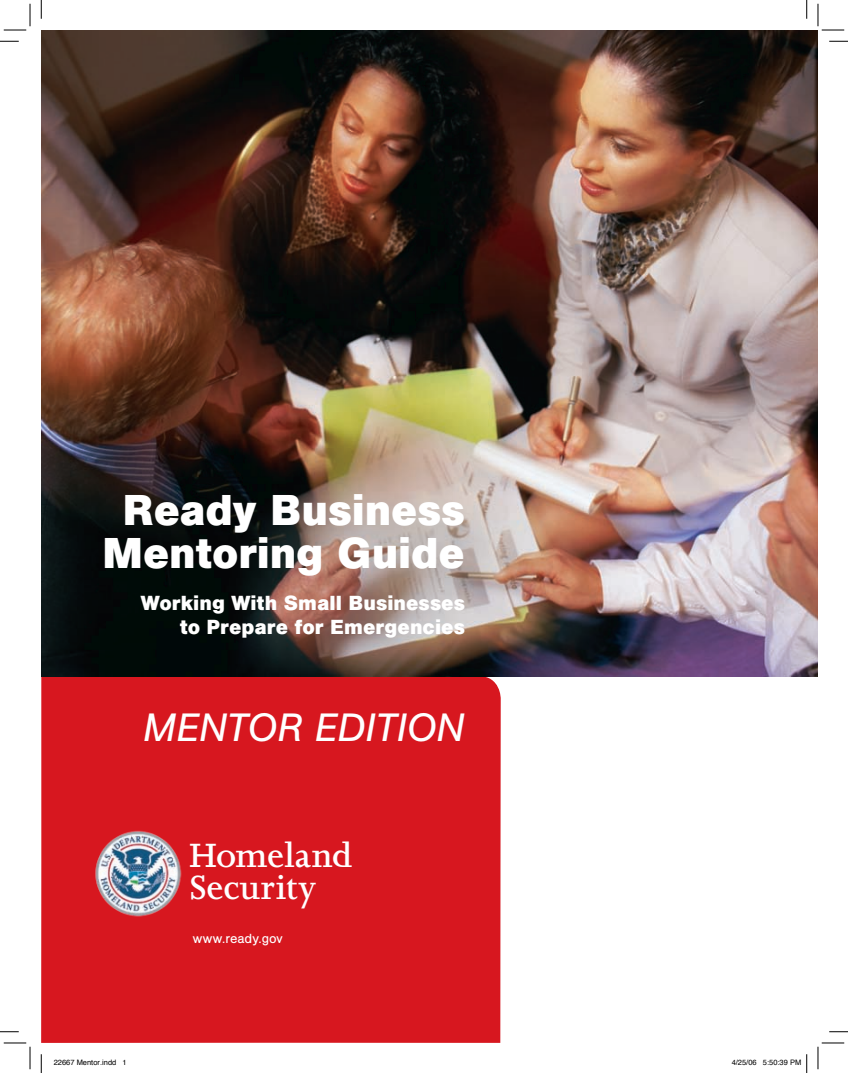
<style>
.page{position:relative;width:848px;height:1073px;background:#fff}
.page>*{position:absolute;margin:0;border:0;box-sizing:border-box;transform-origin:0 0}
.t1{font:700 45px/42.6px "URW Accidalia Buc T";color:#fff;text-align:center}
.t2{font:italic 41.25px "URW Accidalia Buc T";letter-spacing:-.005em;color:#fff}
.t3{font:600 38.75px/31.2px "Joanna";letter-spacing:-.005em;color:#fff}
.t4{font:700 21.25px/23.8px "URW Accidalia Buc T";letter-spacing:.005em;color:#fff;text-align:right}
.t5{font:13.75px "URW Accidalia Buc T";letter-spacing:.005em;color:#fff}
.t6{font:7.5px "Helvetica";color:#000}
</style>
<div class="page">
<div style="left:41px;top:677px;width:459px;height:365px;background:#d7171f"></div>
<img style="left:41px;top:30px;width:777px;height:646px">
<svg style="left:0;top:40px;width:19px;height:2px"></svg>
<svg style="left:829px;top:40px;width:19px;height:2px"></svg>
<svg style="left:0;top:1031px;width:19px;height:1px"></svg>
<svg style="left:829px;top:1031px;width:19px;height:1px"></svg>
<svg style="left:40px;top:0;width:2px;height:19px"></svg>
<svg style="left:40px;top:1054px;width:2px;height:18px"></svg>
<svg style="left:806px;top:0;width:1px;height:19px"></svg>
<svg style="left:4px;top:4px;width:27px;height:27px"></svg>
<svg style="left:4px;top:1042px;width:27px;height:27px"></svg>
<svg style="left:817px;top:4px;width:27px;height:27px"></svg>
<svg style="left:817px;top:1042px;width:27px;height:27px"></svg>
<svg style="left:806px;top:1054px;width:1px;height:18px"></svg>
<img style="left:90px;top:828px;width:93px;height:90px">
<h1 class="t1" style="left:102px;top:489px;width:364px">Ready Business<br>Mentoring Guide</h1>
<h2 class="t4" style="left:141px;top:591px;width:325px">Working With Small Businesses to Prepare for Emergencies</h2>
<h3 class="t2" style="left:143px;top:704px;width:323px">MENTOR EDITION</h3>
<p class="t3" style="left:189px;top:840px;width:165px">Homeland<br>Security</p>
<h2 class="t5" style="left:193px;top:930px;width:92px">www.ready.gov</h2>
<p class="t6" style="left:54px;top:1056px;width:74px">22667 Mentor.indd 1</p>
<p class="t6" style="left:731px;top:1056px;width:71px">4/25/06 5:50:39 PM</p>
</div>
